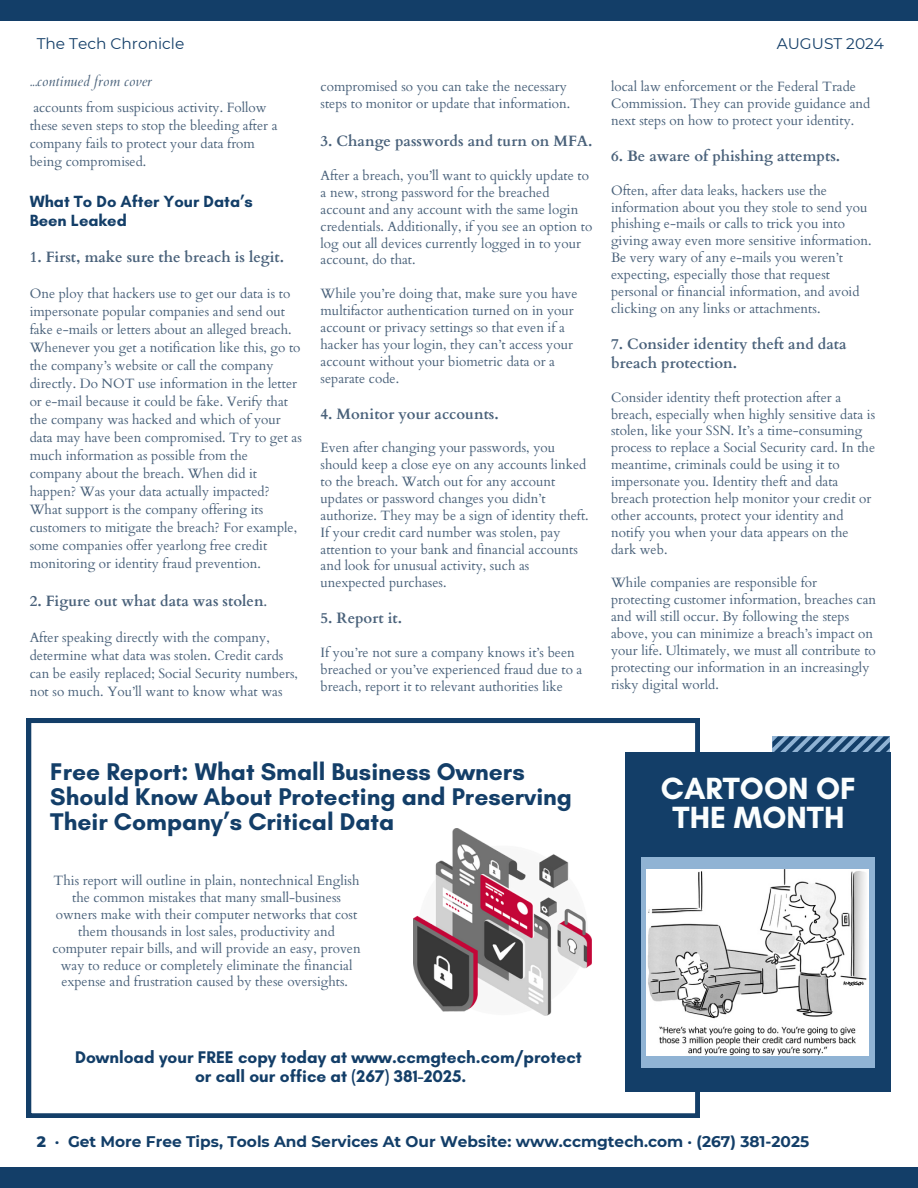
<style>
.page{position:relative;width:918px;height:1188px;background:#fff}
.page>*{position:absolute;margin:0;border:0;box-sizing:border-box;transform-origin:0 0}
.t1{font:700 31.2px/29.2px "Glacial Indifference";color:#fbfefe;text-align:center}
.t2{font:700 24.6px/24.8px "Glacial Indifference";color:#133e68}
.t3{font:700 17.25px/19.2px "Glacial Indifference";color:#133e68;text-align:center}
.t4{font:700 16.5px/19.2px "Glacial Indifference";color:#133e68}
.t5{font:700 15.45px "Montserrat";color:#133e68}
.t6{font:15.45px "Montserrat";color:#133e68}
.t7{font:700 15px/19.2px "Cardo";color:#49617a}
.t8{font:italic 14.25px "Cardo";color:#49617a}
.t9{font:13.5px/16.8px "Cardo";color:#49617a}
.s1{font-weight:400}
.s2{font-weight:800}
</style>
<div class="page">
<div style="left:0;top:1px;width:918px;height:20px;background:#133e68"></div>
<div style="left:0;top:1168px;width:918px;height:20px;background:#133e68"></div>
<svg style="left:773px;top:736px;width:117px;height:16px;background:#4f769c"></svg>
<svg style="left:27px;top:719px;width:673px;height:399px"></svg>
<div style="left:626px;top:752px;width:265px;height:340px;background:#133e68"></div>
<div style="left:641px;top:858px;width:234px;height:210px;background:#90b3d4"></div>
<img style="left:647px;top:869px;width:221px;height:187px">
<img style="left:414px;top:829px;width:177px;height:187px">
<p class="t6" style="left:37px;top:34px;width:149px">The Tech Chronicle</p>
<h6 class="t6" style="left:777px;top:34px;width:109px">AUGUST 2024</h6>
<p class="t8" style="left:30px;top:72px;width:124px">...continued from cover</p>
<p class="t9" style="left:30px;top:99px;width:249px;line-height:18px">accounts from suspicious activity. Follow these seven steps to stop the bleeding after a company fails to protect your data from being compromised.</p>
<h5 class="t4" style="left:30px;top:192px;width:225px">What To Do After Your Data’s<br>Been Leaked</h5>
<p class="t7" style="left:30px;top:248px;width:256px">1. First, make sure the breach is legit.</p>
<p class="t9" style="left:30px;top:285px;width:274px;line-height:18px">One ploy that hackers use to get our data is to impersonate popular companies and send out fake e-mails or letters about an alleged breach.<br>Whenever you get a notification like this, go to the company’s website or call the company directly. Do NOT use information in the letter or e-mail because it could be fake. Verify that the company was hacked and which of your data may have been compromised. Try to get as much information as possible from the company about the breach. When did it happen? Was your data actually impacted?<br>What support is the company offering its customers to mitigate the breach? For example, some companies offer yearlong free credit monitoring or identity fraud prevention.</p>
<h2 class="t7" style="left:30px;top:592px;width:239px">2. Figure out what data was stolen<span class="s1">.</span></h2>
<p class="t9" style="left:30px;top:629px;width:270px;line-height:18px">After speaking directly with the company, determine what data was stolen. Credit cards can be easily replaced; Social Security numbers, not so much. You’ll want to know what was</p>
<p class="t9" style="left:321px;top:79px;width:251px">compromised so you can take the necessary steps to monitor or update that information.</p>
<p class="t7" style="left:321px;top:132px;width:274px">3. Change passwords and turn on MFA.</p>
<h5 class="t9" style="left:321px;top:167px;width:273px">After a breach, you’ll want to quickly update to a new, strong password for the breached account and any account with the same login credentials. Additionally, if you see an option to log out all devices currently logged in to your account, do that.</h5>
<p class="t9" style="left:321px;top:286px;width:258px">While you’re doing that, make sure you have multifactor authentication turned on in your account or privacy settings so that even if a hacker has your login, they can’t access your account without your biometric data or a separate code.</p>
<h5 class="t7" style="left:321px;top:404px;width:180px">4. Monitor your accounts.</h5>
<p class="t9" style="left:321px;top:440px;width:270px">Even after changing your passwords, you should keep a close eye on any accounts linked to the breach. Watch out for any account updates or password changes you didn’t authorize. They may be a sign of identity theft.<br>If your credit card number was stolen, pay attention to your bank and financial accounts and look for unusual activity, such as unexpected purchases.</p>
<p class="t7" style="left:321px;top:609px;width:83px">5. Report it.</p>
<h5 class="t9" style="left:321px;top:644px;width:263px">If you’re not sure a company knows it’s been breached or you’ve experienced fraud due to a breach, report it to relevant authorities like</h5>
<h5 class="t9" style="left:611px;top:79px;width:261px">local law enforcement or the Federal Trade<br>Commission. They can provide guidance and next steps on how to protect your identity.</h5>
<p class="t7" style="left:611px;top:147px;width:231px">6. Be aware of phishing attempts.</p>
<h6 class="t9" style="left:611px;top:182px;width:262px">Often, after data leaks, hackers use the information about you they stole to send you phishing e-mails or calls to trick you into giving away even more sensitive information.<br>Be very wary of any e-mails you weren’t expecting, especially those that request personal or financial information, and avoid clicking on any links or attachments.</h6>
<p class="t7" style="left:611px;top:335px;width:237px">7. Consider identity theft and data breach protection.</p>
<p class="t9" style="left:611px;top:389px;width:266px">Consider identity theft protection after a breach, especially when highly sensitive data is stolen, like your SSN. It’s a time-consuming process to replace a Social Security card. In the meantime, criminals could be using it to impersonate you. Identity theft and data breach protection help monitor your credit or other accounts, protect your identity and notify you when your data appears on the dark web.</p>
<h5 class="t9" style="left:611px;top:575px;width:267px">While companies are responsible for protecting customer information, breaches can and will still occur. By following the steps above, you can minimize a breach’s impact on your life. Ultimately, we must all contribute to protecting our information in an increasingly risky digital world.</h5>
<h3 class="t2" style="left:50px;top:759px;width:523px">Free Report: What Small Business Owners<br>Should Know About Protecting and Preserving<br>Their Company’s Critical Data</h3>
<p class="t9" style="left:52px;top:873px;width:310px;text-align:center">This report will outline in plain, nontechnical English the common mistakes that many small-business owners make with their computer networks that cost them thousands in lost sales, productivity and computer repair bills, and will provide an easy, proven way to reduce or completely eliminate the financial expense and frustration caused by these oversights.</p>
<p class="t3" style="left:75px;top:1048px;width:508px">Download your FREE copy today at www.ccmgtech.com/protect or call our office at (267) 381-2025.</p>
<h1 class="t1" style="left:661px;top:773px;width:197px">CARTOON OF<br>THE MONTH</h1>
<h3 class="t5" style="left:37px;top:1132px;width:774px"><span class="s2">2</span> · Get More Free Tips, Tools And Services At Our Website: www.ccmgtech.com · (267) 381-2025</h3>
</div>
